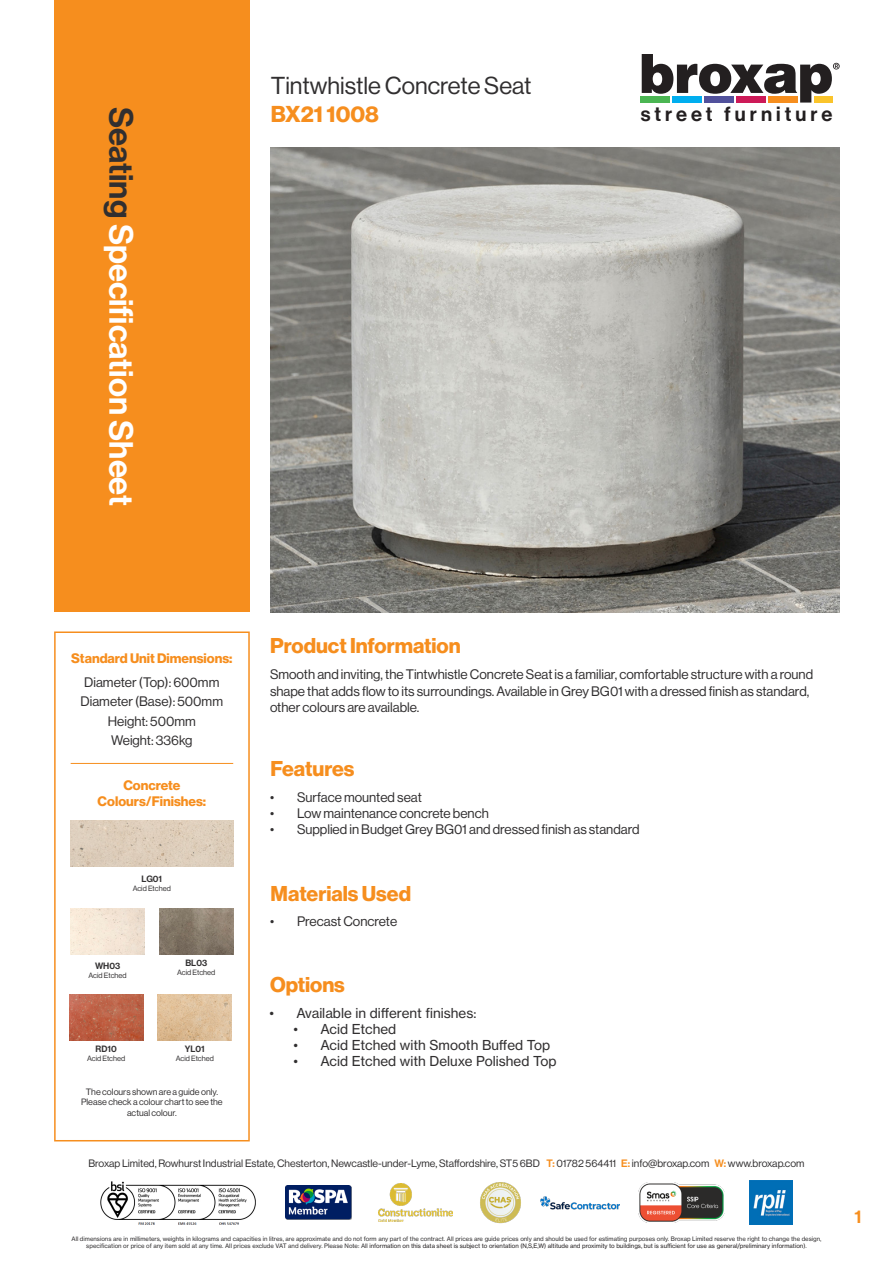
<style>
.page{position:relative;width:893px;height:1263px;background:#fff}
.page>*{position:absolute;margin:0;border:0;box-sizing:border-box;transform-origin:0 0}
.t1{font:33px "N Haas Grotesk DS Pro 65 Md";color:#fff}
.t2{font:24px "N Haas Grotesk DS Pro 55 Rg";color:#312f30}
.t3{font:22.5px "N Haas Grotesk DS Pro 75 Bd";color:#f68e1e}
.t4{font:21px "N Haas Grotesk DS Pro 75 Bd";color:#f68e1e}
.t5{font:20.25px "N Haas Grotesk DS Pro 65 Md";letter-spacing:.2em;color:#231f20}
.t6{font:18px "N Haas Grotesk DS Pro 65 Md";color:#f68e1e}
.t7{font:13.5px/16.2px "N Haas Grotesk DS Pro 55 Rg";color:#312f30}
.t8{font:13.5px "N Haas Grotesk TX Pro 55 Rg";color:#312f30}
.t9{font:13.5px/24px "N Haas Grotesk DS Pro 75 Bd";color:#f68e1e;text-align:center}
.t10{font:10.5px "N Haas Grotesk DS Pro 55 Rg";color:#312f30}
.t11{font:9px "N Haas Grotesk DS Pro 55 Rg";color:#312f30}
.t12{font:9px "N Haas Grotesk DS Pro 65 Md";color:#312f30}
.t13{font:7.5px "N Haas Grotesk DS Pro 55 Rg";color:#312f30}
.t14{font:6px/7.2px "N Haas Grotesk TX Pro 55 Rg";color:#312f30;text-align:center}
.s1{color:#312f30}
.s2{font-family:"N Haas Grotesk DS Pro 55 Rg";color:#312f30}
.s3{font-family:"N Haas Grotesk DS Pro 65 Md";color:#f68e1e}
.s4{color:#231f20}
</style>
<div class="page">
<div style="left:54px;top:0;width:196px;height:612px;background:#f68e1e"></div>
<svg style="left:642px;top:54px;width:198px;height:49px"></svg>
<div style="left:641px;top:97px;width:29px;height:6px;background:#4bb653"></div>
<div style="left:673px;top:97px;width:29px;height:6px;background:#00aeef"></div>
<div style="left:705px;top:97px;width:29px;height:6px;background:#51519c"></div>
<div style="left:737px;top:97px;width:29px;height:6px;background:#cd1a58"></div>
<div style="left:768px;top:97px;width:30px;height:6px;background:#f68e1e"></div>
<div style="left:814px;top:97px;width:18px;height:6px;background:#fac42b"></div>
<div style="left:54px;top:631px;width:196px;height:510px;border:2px solid #f68e1e"></div>
<img style="left:285px;top:1185px;width:66px;height:34px">
<img style="left:379px;top:1184px;width:74px;height:37px">
<img style="left:100px;top:1181px;width:156px;height:44px">
<img style="left:480px;top:1182px;width:41px;height:41px">
<img style="left:638px;top:1182px;width:87px;height:40px">
<img style="left:750px;top:1181px;width:43px;height:43px">
<img style="left:541px;top:1196px;width:79px;height:14px">
<img style="left:270px;top:148px;width:570px;height:464px">
<hr style="left:71px;top:763px;width:162px;height:1px;background:#f68e1e">
<img style="left:71px;top:820px;width:162px;height:46px">
<img style="left:71px;top:908px;width:74px;height:46px">
<img style="left:159px;top:908px;width:74px;height:47px">
<img style="left:69px;top:994px;width:74px;height:46px">
<img style="left:158px;top:994px;width:74px;height:47px">
<h1 class="t1" style="left:140px;top:107px;width:400px;rotate:90deg"><span class="s1">Seating</span> Specification Sheet</h1>
<p class="t2" style="left:271px;top:72px;width:262px">Tintwhistle Concrete Seat</p>
<p class="t3" style="left:271px;top:101px;width:109px">BX21 1008</p>
<h3 class="t5" style="left:641px;top:102px;width:193px">street furniture</h3>
<p class="t9" style="left:71px;top:646px;width:163px">Standard Unit Dimensions:<br><span class="s2">Diameter (Top): 600mm</span></p>
<p class="t7" style="left:81px;top:694px;width:144px">Diameter (Base): 500mm</p>
<p class="t7" style="left:108px;top:713px;width:90px">Height: 500mm</p>
<p class="t7" style="left:111px;top:733px;width:83px">Weight: 336kg</p>
<p class="t9" style="left:123px;top:773px;width:59px">Concrete</p>
<p class="t9" style="left:98px;top:789px;width:110px">Colours/Finishes:</p>
<p class="t12" style="left:142px;top:873px;width:22px">LG01</p>
<p class="t13" style="left:133px;top:884px;width:40px">Acid Etched</p>
<p class="t12" style="left:95px;top:961px;width:27px">WH03</p>
<p class="t13" style="left:89px;top:971px;width:40px">Acid Etched</p>
<p class="t12" style="left:96px;top:1044px;width:23px">RD10</p>
<p class="t13" style="left:87px;top:1054px;width:40px">Acid Etched</p>
<p class="t12" style="left:185px;top:957px;width:23px">BL03</p>
<p class="t13" style="left:177px;top:968px;width:40px">Acid Etched</p>
<p class="t12" style="left:185px;top:1044px;width:21px">YL01</p>
<p class="t13" style="left:176px;top:1054px;width:40px">Acid Etched</p>
<p class="t11" style="left:86px;top:1086px;width:134px">The colours shown are a guide only.</p>
<p class="t11" style="left:81px;top:1097px;width:143px">Please check a colour chart to see the</p>
<p class="t11" style="left:127px;top:1108px;width:51px">actual colour.</p>
<p class="t4" style="left:270px;top:633px;width:192px">Product Information</p>
<p class="t7" style="left:270px;top:666px;width:545px">Smooth and inviting, the Tintwhistle Concrete Seat is a familiar, comfortable structure with a round shape that adds flow to its surroundings. Available in Grey BG01 with a dressed finish as standard, other colours are available.</p>
<p class="t4" style="left:270px;top:756px;width:86px">Features</p>
<p class="t7" style="left:270px;top:789px;width:153px">• Surface mounted seat</p>
<p class="t7" style="left:270px;top:805px;width:220px">• Low maintenance concrete bench</p>
<p class="t7" style="left:270px;top:821px;width:371px">• Supplied in Budget Grey BG01 and dressed finish as standard</p>
<p class="t4" style="left:271px;top:881px;width:142px">Materials Used</p>
<p class="t7" style="left:270px;top:913px;width:129px">• Precast Concrete</p>
<p class="t4" style="left:270px;top:972px;width:76px">Options</p>
<p class="t8" style="left:269px;top:1004px;width:208px">• Available in different finishes:</p>
<p class="t8" style="left:293px;top:1020px;width:104px">• Acid Etched</p>
<p class="t8" style="left:293px;top:1037px;width:258px">• Acid Etched with Smooth Buffed Top</p>
<p class="t8" style="left:293px;top:1053px;width:265px">• Acid Etched with Deluxe Polished Top</p>
<h3 class="t10" style="left:88px;top:1157px;width:717px">Broxap Limited, Rowhurst Industrial Estate, Chesterton, Newcastle-under-Lyme, Staffordshire, ST5 6BD <span class="s3">T:</span> 01782 564411 <span class="s3">E:</span> info@broxap.com <span class="s3">W:</span> www.broxap.com</h3>
<p class="t14" style="left:71px;top:1235px;width:751px">All dimensions are in millimeters, weights in kilograms and capacities in litres, are approximate and do not form any part of the contract. All prices are guide prices only and should be used for estimating purposes only. Broxap Limited reserve the right to change the design, specification or price of any item sold at any time. All prices exclude VAT and delivery. Please Note: All <span class="s4">information on this data sheet is subject to orientation (N,S,E,W) altitude and proximity to buildings, but is sufficient for use as general/preliminary information).</span></p>
<p class="t6" style="left:855px;top:1206px;width:9px">1</p>
</div>
